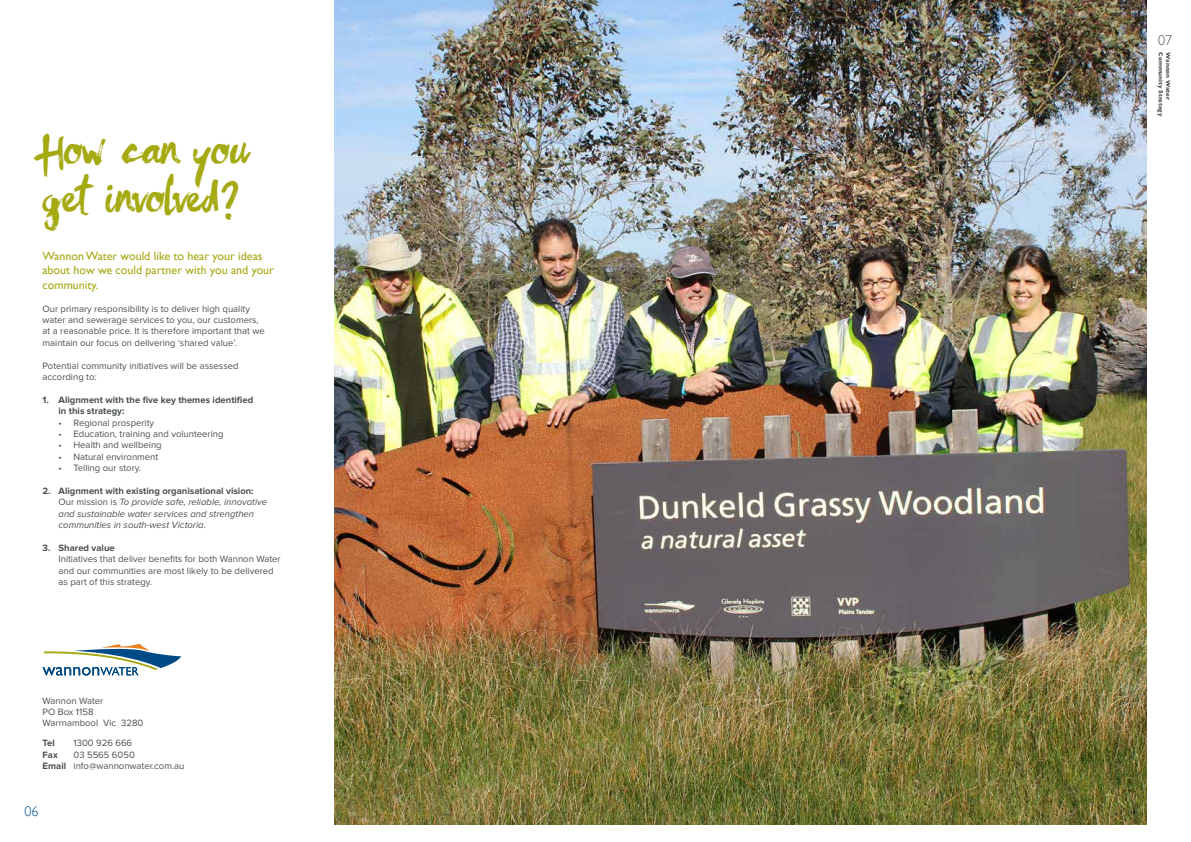
<style>
.page{position:relative;width:1191px;height:842px;background:#fff}
.page>*{position:absolute;margin:0;border:0;box-sizing:border-box;transform-origin:0 0}
.t1{font:40px/48px "Sunfast";color:#a5a912}
.t2{font:300 14px "Gill Sans";color:#4a4f52}
.t3{font:300 14px "Gill Sans";color:#004b85}
.t4{font:12px/14.4px "Gill Sans";color:#a5a912}
.t5{font:9.5px/11.4px "Proxima Nova";color:#4a4f52}
.t6{font:italic 9.5px/11.4px "Proxima Nova";color:#4a4f52}
.t7{font:700 9.5px/11.4px "Proxima Nova";color:#4a4f52}
.t8{font:700 6px "Gill Sans";color:#4a4f52}
.s1{font-weight:700;font-style:normal}
.s2{font-style:normal}
.s3{font-weight:700}
</style>
<div class="page">
<img style="left:334px;top:0;width:812px;height:824px">
<svg style="left:43px;top:644px;width:138px;height:31px"></svg>
<h1 class="t1" style="left:43px;top:126px;width:208px">How can you get involved?</h1>
<p class="t4" style="left:43px;top:249px;width:233px">Wannon Water would like to hear your ideas about how we could partner with you and your community.</p>
<p class="t5" style="left:43px;top:303px;width:224px">Our primary responsibility is to deliver high quality water and sewerage services to you, our customers, at a reasonable price. It is therefore important that we maintain our focus on delivering ‘shared value’.</p>
<p class="t5" style="left:43px;top:360px;width:197px">Potential community initiatives will be assessed according to:</p>
<p class="t7" style="left:59px;top:394px;width:196px;text-indent:-16px">1. Alignment with the five key themes identified in this strategy:</p>
<p class="t5" style="left:59px;top:417px;width:97px">• Regional prosperity</p>
<p class="t5" style="left:59px;top:428px;width:166px">• Education, training and volunteering</p>
<p class="t5" style="left:59px;top:440px;width:105px">• Health and wellbeing</p>
<p class="t5" style="left:59px;top:451px;width:101px">• Natural environment</p>
<p class="t5" style="left:59px;top:463px;width:84px">• Telling our story.</p>
<p class="t6" style="left:59px;top:485px;width:210px;text-indent:-16px"><span class="s1">2. Alignment with existing organisational vision:<br></span><span class="s2">Our mission is</span> To provide safe, reliable, innovative and sustainable water services and strengthen communities in south-west Victoria<span class="s2">.</span></p>
<p class="t7" style="left:43px;top:543px;width:74px">3. Shared value</p>
<p class="t5" style="left:59px;top:554px;width:224px">Initiatives that deliver benefits for both Wannon Water and our communities are most likely to be delivered as part of this strategy.</p>
<p class="t5" style="left:43px;top:695px;width:102px">Wannon Water<br>PO Box 1158<br>Warrnambool Vic 3280</p>
<p class="t7" style="left:43px;top:738px;width:14px">Tel</p>
<p class="t5" style="left:74px;top:738px;width:60px">1300 926 666</p>
<p class="t7" style="left:43px;top:749px;width:17px">Fax</p>
<p class="t5" style="left:43px;top:749px;width:143px;text-indent:31px">03 5565 6050<br><span class="s3">Email</span> info@wannonwater.com.au</p>
<h2 class="t3" style="left:25px;top:803px;width:15px">06</h2>
<h2 class="t2" style="left:1158px;top:33px;width:15px">07</h2>
<p class="t8" style="left:1164px;top:52px;width:65px;rotate:90deg">Community Strategy</p>
<p class="t8" style="left:1171px;top:52px;width:49px;rotate:90deg">Wannon Water</p>
</div>
